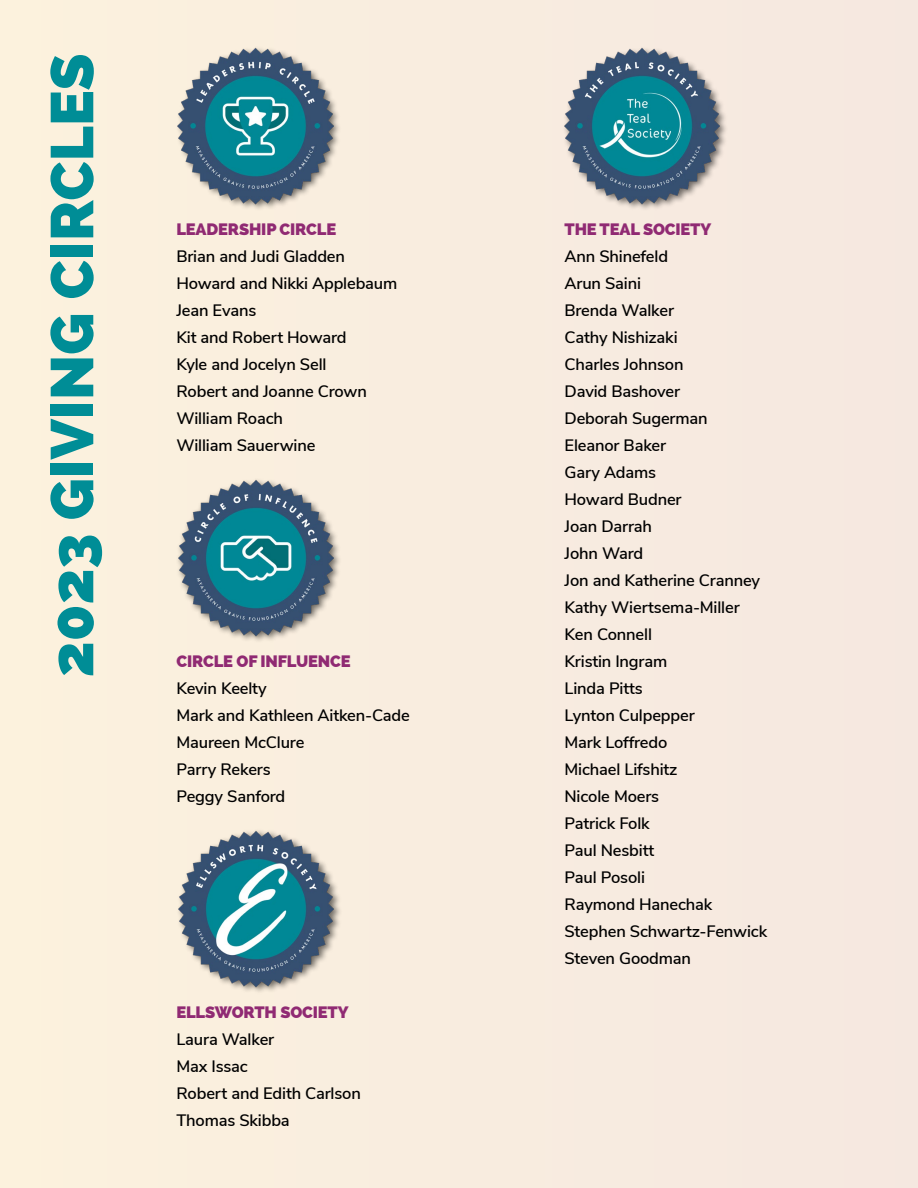
<style>
.page{position:relative;width:918px;height:1188px;background:#f8ecdf}
.page>*{position:absolute;margin:0;border:0;box-sizing:border-box;transform-origin:0 0}
.t1{font:800 60px "Raleway";color:#008d96}
.t2{font:600 16.5px/27px "Nunito Sans";letter-spacing:-.01em;color:#000}
.t3{font:800 16.5px "Raleway";letter-spacing:-.01em;color:#902a73}
</style>
<div class="page">
<div style="left:175px;top:478px;width:167px;height:166px;background:#000;opacity:.55"></div>
<img style="left:178px;top:478px;width:156px;height:159px">
<div style="left:176px;top:829px;width:167px;height:166px;background:#000;opacity:.55"></div>
<img style="left:178px;top:829px;width:156px;height:159px">
<div style="left:562px;top:46px;width:167px;height:166px;background:#000;opacity:.55"></div>
<img style="left:564px;top:47px;width:156px;height:159px">
<div style="left:175px;top:46px;width:167px;height:166px;background:#000;opacity:.55"></div>
<img style="left:178px;top:46px;width:156px;height:159px">
<h1 class="t1" style="left:37px;top:677px;width:625px;rotate:-90deg">2023 GIVING CIRCLES</h1>
<p class="t3" style="left:176px;top:220px;width:161px">LEADERSHIP CIRCLE</p>
<p class="t2" style="left:176px;top:242px;width:222px">Brian and Judi Gladden<br>Howard and Nikki Applebaum<br>Jean Evans<br>Kit and Robert Howard<br>Kyle and Jocelyn Sell<br>Robert and Joanne Crown<br>William Roach<br>William Sauerwine</p>
<p class="t3" style="left:176px;top:652px;width:176px">CIRCLE OF INFLUENCE</p>
<p class="t2" style="left:176px;top:674px;width:235px">Kevin Keelty<br>Mark and Kathleen Aitken-Cade<br>Maureen McClure<br>Parry Rekers<br>Peggy Sanford</p>
<p class="t3" style="left:176px;top:1003px;width:174px">ELLSWORTH SOCIETY</p>
<p class="t2" style="left:176px;top:1025px;width:186px">Laura Walker<br>Max Issac<br>Robert and Edith Carlson<br>Thomas Skibba</p>
<p class="t3" style="left:565px;top:220px;width:148px">THE TEAL SOCIETY</p>
<p class="t2" style="left:565px;top:242px;width:204px">Ann Shinefeld<br>Arun Saini<br>Brenda Walker<br>Cathy Nishizaki<br>Charles Johnson<br>David Bashover<br>Deborah Sugerman<br>Eleanor Baker<br>Gary Adams<br>Howard Budner<br>Joan Darrah<br>John Ward<br>Jon and Katherine Cranney<br>Kathy Wiertsema-Miller<br>Ken Connell<br>Kristin Ingram<br>Linda Pitts<br>Lynton Culpepper<br>Mark Loffredo<br>Michael Lifshitz<br>Nicole Moers<br>Patrick Folk<br>Paul Nesbitt<br>Paul Posoli<br>Raymond Hanechak<br>Stephen Schwartz-Fenwick<br>Steven Goodman</p>
</div>
